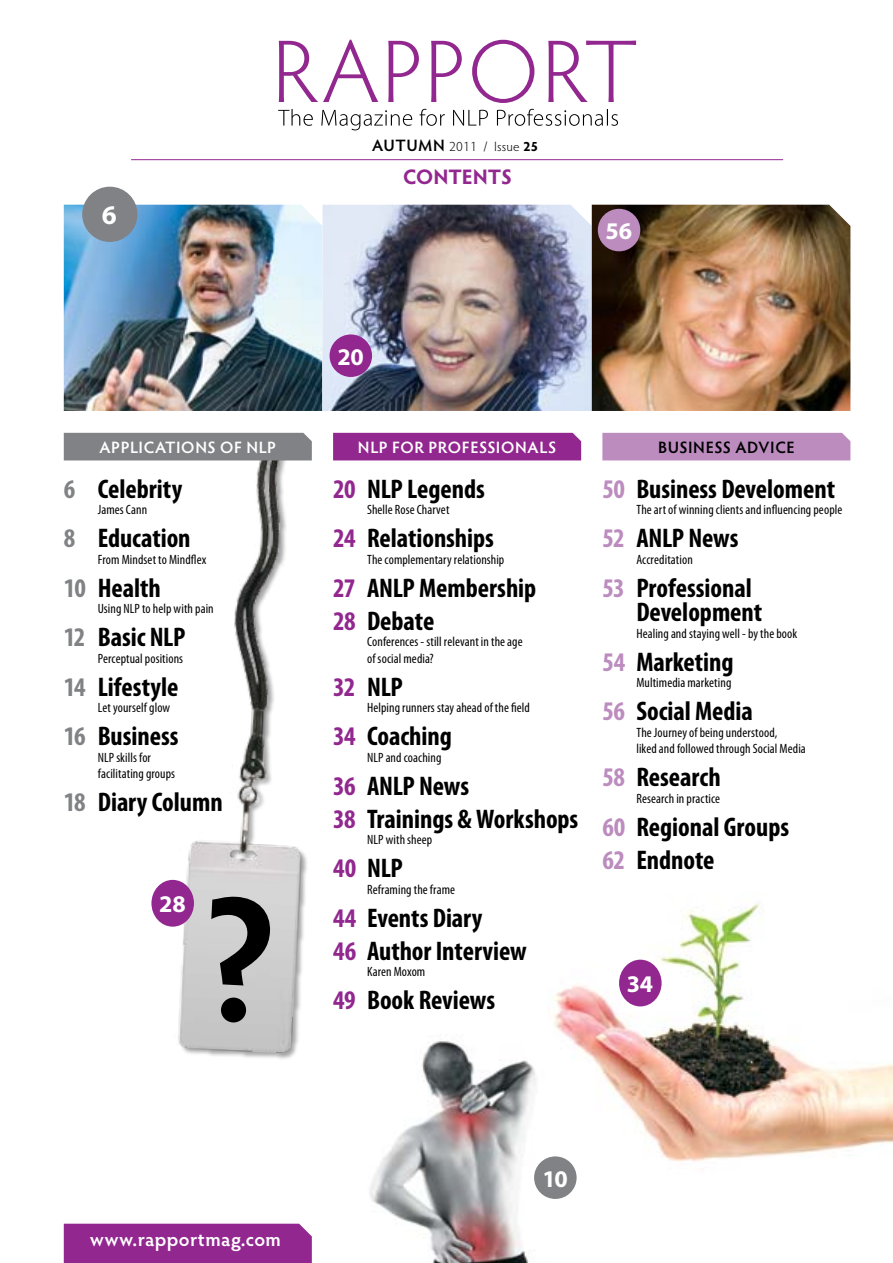
<style>
.page{position:relative;width:893px;height:1263px;background:#fff}
.page>*{position:absolute;margin:0;border:0;box-sizing:border-box;transform-origin:0 0}
.t1{font:700 condensed 27px/33px "Myriad Pro";letter-spacing:-.005em;color:#000}
.t2{font:700 27px "Myriad Pro";color:#fff}
.t3{font:700 24px "Myriad Pro";letter-spacing:-.01em;color:#fff}
.t4{font:700 21px "Hypatia Sans Pro";letter-spacing:-.005em;color:#92278f}
.t5{font:600 19.5px "Hypatia Sans Pro";letter-spacing:.025em;color:#fff}
.t6{font:600 16.5px "Hypatia Sans Pro";letter-spacing:.035em;color:#fff}
.t7{font:600 16.5px "Hypatia Sans Pro";letter-spacing:.035em;color:#000}
.t8{font:condensed 13.5px/16.5px "Myriad Pro";letter-spacing:.005em;color:#000}
.t9{font:300 13.5px "Hypatia Sans Pro";letter-spacing:.02em;color:#000}
.s1{font-weight:600;font-size:16.5px}
.s2{font-weight:700}
.s3{color:#bc8cbf}
.s4{color:#808285}
.s5{color:#92278f}
</style>
<div class="page">
<hr style="left:131px;top:159px;width:652px;height:1px;background:#92278f">
<div style="left:64px;top:1224px;width:248px;height:39px;background:#92278f"></div>
<img style="left:64px;top:205px;width:258px;height:206px">
<img style="left:322px;top:205px;width:270px;height:206px">
<img style="left:592px;top:205px;width:258px;height:206px">
<img style="left:553px;top:894px;width:340px;height:268px">
<img style="left:370px;top:1041px;width:181px;height:222px">
<img style="left:133px;top:460px;width:252px;height:628px">
<svg style="left:279px;top:40px;width:357px;height:63px"></svg>
<svg style="left:278px;top:109px;width:340px;height:21px"></svg>
<div style="left:64px;top:433px;width:248px;height:27px;background:#808285"></div>
<div style="left:333px;top:433px;width:248px;height:27px;background:#92278f"></div>
<div style="left:602px;top:433px;width:248px;height:27px;background:#bc8cbf"></div>
<div style="left:82px;top:187px;width:55px;height:55px;background:#808285;border-radius:50%"></div>
<div style="left:330px;top:334px;width:42px;height:43px;background:#92278f;border-radius:50%"></div>
<div style="left:151px;top:880px;width:43px;height:47px;background:#92278f;border-radius:50%"></div>
<div style="left:619px;top:960px;width:43px;height:46px;background:#92278f;border-radius:50%"></div>
<div style="left:598px;top:209px;width:42px;height:42px;background:#bc8cbf;border-radius:50%"></div>
<div style="left:534px;top:1156px;width:43px;height:43px;background:#808285;border-radius:50%"></div>
<div style="left:206px;top:895px;width:66px;height:129px;background:#cdcdcd"></div>
<p class="t9" style="left:372px;top:138px;width:168px"><span class="s1">Autumn</span> 2011 / Issue <span class="s2">25</span></p>
<p class="t2" style="left:102px;top:200px;width:16px">6</p>
<p class="t4" style="left:403px;top:162px;width:110px">CONTENTS</p>
<p class="t3" style="left:337px;top:343px;width:28px">20</p>
<p class="t3" style="left:606px;top:218px;width:28px">56</p>
<p class="t6" style="left:100px;top:436px;width:158px">Applications of NLP</p>
<p class="t6" style="left:358px;top:436px;width:11px">NLP</p>
<p class="t6" style="left:392px;top:436px;width:98px">FOR PROFESSION</p>
<p class="t6" style="left:528px;top:436px;width:21px">ALS</p>
<p class="t7" style="left:658px;top:436px;width:20px">BUSIN</p>
<p class="t7" style="left:706px;top:436px;width:90px">ESS ADVIC E</p>
<p class="t1" style="left:602px;top:471px;width:234px"><span class="s3">50</span> Business Develoment</p>
<p class="t8" style="left:636px;top:502px;width:207px">The art of winning clients and influencing people</p>
<p class="t1" style="left:602px;top:521px;width:138px"><span class="s3">52</span> ANLP News</p>
<p class="t8" style="left:636px;top:551px;width:58px">Accreditation</p>
<p class="t1" style="left:636px;top:575px;width:127px;line-height:24.8px;text-indent:-34px"><span class="s3">53</span> Professional<br>Development</p>
<p class="t8" style="left:636px;top:625px;width:162px">Healing and staying well - by the book</p>
<p class="t1" style="left:602px;top:645px;width:133px"><span class="s3">54</span> Marketing</p>
<p class="t8" style="left:636px;top:675px;width:96px">Multimedia marketing</p>
<p class="t1" style="left:602px;top:694px;width:152px"><span class="s3">56</span> Social Media</p>
<p class="t8" style="left:636px;top:724px;width:171px">The Journey of being understood,<br>liked and followed through Social Media</p>
<p class="t1" style="left:602px;top:760px;width:120px"><span class="s3">58</span> Research</p>
<p class="t8" style="left:636px;top:790px;width:85px">Research in practice</p>
<p class="t1" style="left:602px;top:810px;width:188px"><span class="s3">60</span> Regional Groups<br><span class="s3">62</span> Endnote</p>
<p class="t1" style="left:64px;top:471px;width:120px"><span class="s4">6</span> Celebrity</p>
<p class="t8" style="left:98px;top:502px;width:51px">James Cann</p>
<p class="t1" style="left:64px;top:521px;width:128px"><span class="s4">8</span> Education</p>
<p class="t8" style="left:98px;top:551px;width:110px">From Mindset to Mindflex</p>
<p class="t1" style="left:64px;top:570px;width:99px"><span class="s4">10</span> Health</p>
<p class="t8" style="left:98px;top:601px;width:117px">Using NLP to help with pain</p>
<p class="t1" style="left:64px;top:620px;width:123px"><span class="s4">12</span> Basic NLP</p>
<p class="t8" style="left:98px;top:650px;width:87px">Perceptual positions</p>
<p class="t1" style="left:64px;top:669px;width:116px"><span class="s4">14</span> Lifestyle</p>
<p class="t8" style="left:98px;top:700px;width:74px">Let yourself glow</p>
<p class="t1" style="left:64px;top:719px;width:116px"><span class="s4">16</span> Business</p>
<p class="t8" style="left:98px;top:749px;width:79px">NLP skills for facilitating groups</p>
<p class="t1" style="left:64px;top:785px;width:160px"><span class="s4">18</span> Diary Column</p>
<p class="t1" style="left:333px;top:471px;width:153px"><span class="s5">20</span> NLP Legends</p>
<p class="t8" style="left:367px;top:502px;width:84px">Shelle Rose Charvet</p>
<p class="t1" style="left:333px;top:521px;width:162px"><span class="s5">24</span> Relationships</p>
<p class="t8" style="left:367px;top:551px;width:139px">The complementary relationship</p>
<p class="t1" style="left:333px;top:570px;width:205px"><span class="s5">27</span> ANLP Membership<br><span class="s5">28</span> Debate</p>
<p class="t8" style="left:367px;top:634px;width:157px">Conferences - still relevant in the age of social media?</p>
<p class="t1" style="left:333px;top:669px;width:71px"><span class="s5">32</span> NLP</p>
<p class="t8" style="left:367px;top:700px;width:164px">Helping runners stay ahead of the field</p>
<p class="t1" style="left:333px;top:719px;width:120px"><span class="s5">34</span> Coaching</p>
<p class="t8" style="left:367px;top:749px;width:76px">NLP and coaching</p>
<p class="t1" style="left:333px;top:768px;width:247px"><span class="s5">36</span> ANLP News<br><span class="s5">38</span> Trainings &amp; Workshops</p>
<p class="t8" style="left:367px;top:832px;width:67px">NLP with sheep</p>
<p class="t1" style="left:333px;top:851px;width:71px"><span class="s5">40</span> NLP</p>
<p class="t8" style="left:367px;top:881px;width:90px">Reframing the frame</p>
<p class="t1" style="left:333px;top:900px;width:195px"><span class="s5">44</span> Events Diary<br><span class="s5">46</span> Author Interview</p>
<p class="t8" style="left:367px;top:964px;width:60px">Karen Moxom</p>
<p class="t1" style="left:333px;top:983px;width:164px"><span class="s5">49</span> Book Reviews</p>
<p class="t3" style="left:159px;top:891px;width:28px">28</p>
<p class="t3" style="left:627px;top:970px;width:28px">34</p>
<p class="t5" style="left:90px;top:1226px;width:192px">www.rapportmag.com</p>
<p class="t3" style="left:542px;top:1165px;width:27px">10</p>
</div>
